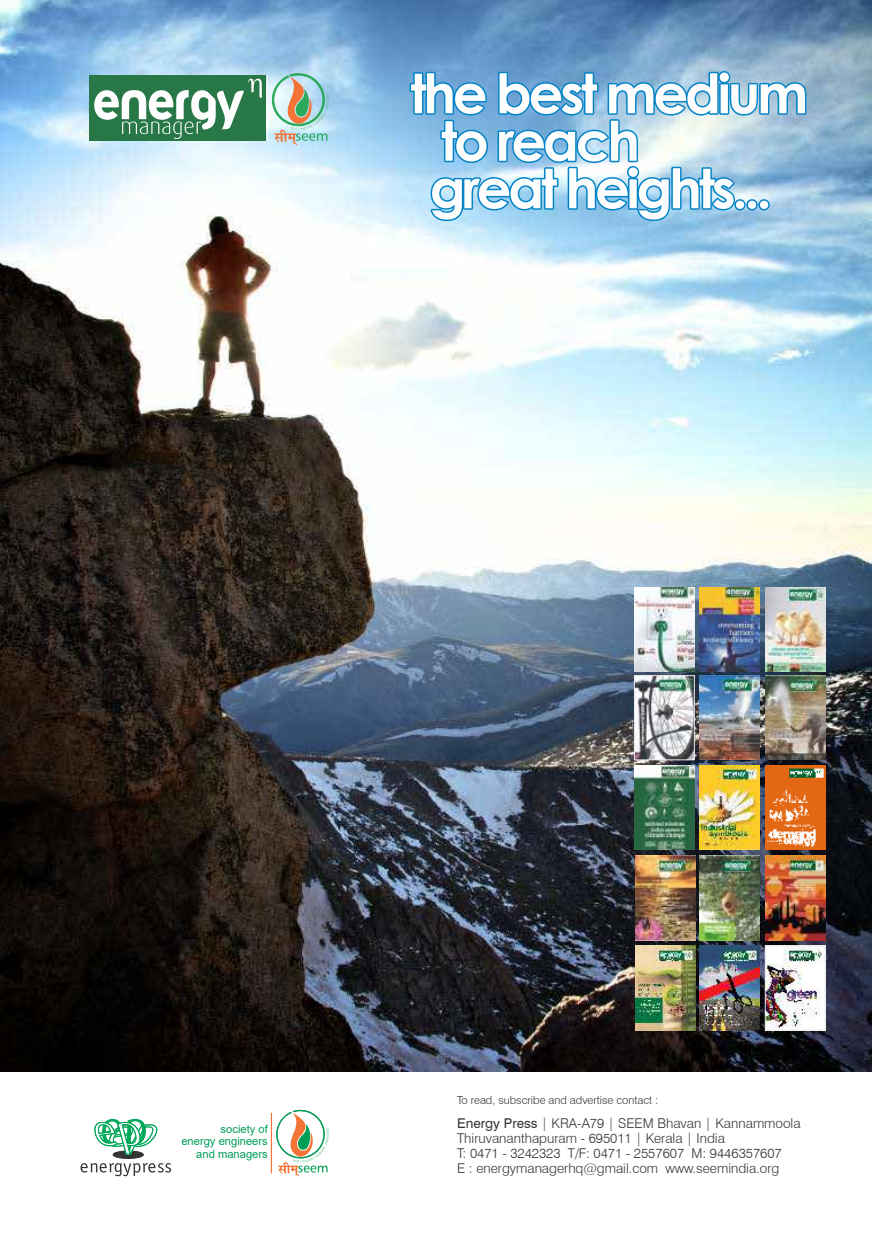
<style>
.page{position:relative;width:872px;height:1234px;background:#fff}
.page>*{position:absolute;margin:0;border:0;box-sizing:border-box;transform-origin:0 0}
.t1{font:700 54.3px/47.4px "Century Gothic";letter-spacing:-.06em;color:#fefefe}
.t2{font:300 13.5px/15px "Swiss 721 BT";color:#373435}
.t3{font:11.25px/12.5px "Arial";color:#009d57;text-align:right}
.t4{font:300 11.1px "Swiss 721 BT";color:#373435}
.s1{font-weight:400}
</style>
<div class="page">
<img style="left:0;top:0;width:872px;height:1071px">
<svg style="left:408px;top:69px;width:400px;height:154px;background:#7ebade"></svg>
<div style="left:89px;top:75px;width:177px;height:66px;background:#287747"></div>
<svg style="left:94px;top:79px;width:168px;height:60px"></svg>
<svg style="left:271px;top:72px;width:58px;height:73px;background:#b3cdc3"></svg>
<svg style="left:276px;top:1109px;width:53px;height:67px"></svg>
<hr style="left:271px;top:1112px;width:1px;height:61px;background:#f37435">
<svg style="left:81px;top:1163px;width:90px;height:12px"></svg>
<div style="left:113px;top:1150px;width:30px;height:7px;background:#373435;border-radius:50%"></div>
<div style="left:113px;top:1150px;width:30px;height:8px;border:1px solid #373435;border-radius:50%"></div>
<svg style="left:94px;top:1118px;width:64px;height:36px"></svg>
<img style="left:765px;top:587px;width:60px;height:84px">
<img style="left:699px;top:587px;width:60px;height:84px">
<img style="left:634px;top:587px;width:60px;height:84px">
<img style="left:636px;top:855px;width:59px;height:84px">
<img style="left:636px;top:677px;width:56px;height:81px">
<div style="left:634px;top:675px;width:60px;height:85px;border:1px solid #e6e7e8"></div>
<img style="left:699px;top:675px;width:60px;height:84px">
<img style="left:765px;top:675px;width:60px;height:84px">
<img style="left:699px;top:855px;width:60px;height:84px">
<img style="left:634px;top:765px;width:60px;height:84px">
<img style="left:699px;top:765px;width:60px;height:84px">
<img style="left:765px;top:765px;width:60px;height:84px">
<img style="left:765px;top:855px;width:60px;height:84px">
<img style="left:636px;top:945px;width:59px;height:84px">
<img style="left:699px;top:945px;width:60px;height:84px">
<img style="left:767px;top:947px;width:56px;height:81px">
<div style="left:765px;top:945px;width:60px;height:85px;border:1px solid #e6e7e8"></div>
<h1 class="t1" style="left:430px;top:67px;width:380px;text-indent:-19px">the best medium to reach<br>great heights...</h1>
<p class="t3" style="left:181px;top:1122px;width:88px">society of<br>energy engineers and managers</p>
<p class="t4" style="left:457px;top:1092px;width:203px">To read, subscribe and advertise contact :</p>
<p class="t2" style="left:457px;top:1115px;width:345px"><span class="s1">Energy Press</span> | KRA-A79 | SEEM Bhavan | Kannammoola Thiruvananthapuram - 695011 | Kerala | India<br>T: 0471 - 3242323 T/F: 0471 - 2557607 M: 9446357607<br>E : energymanagerhq@gmail.com www.seemindia.org</p>
</div>
